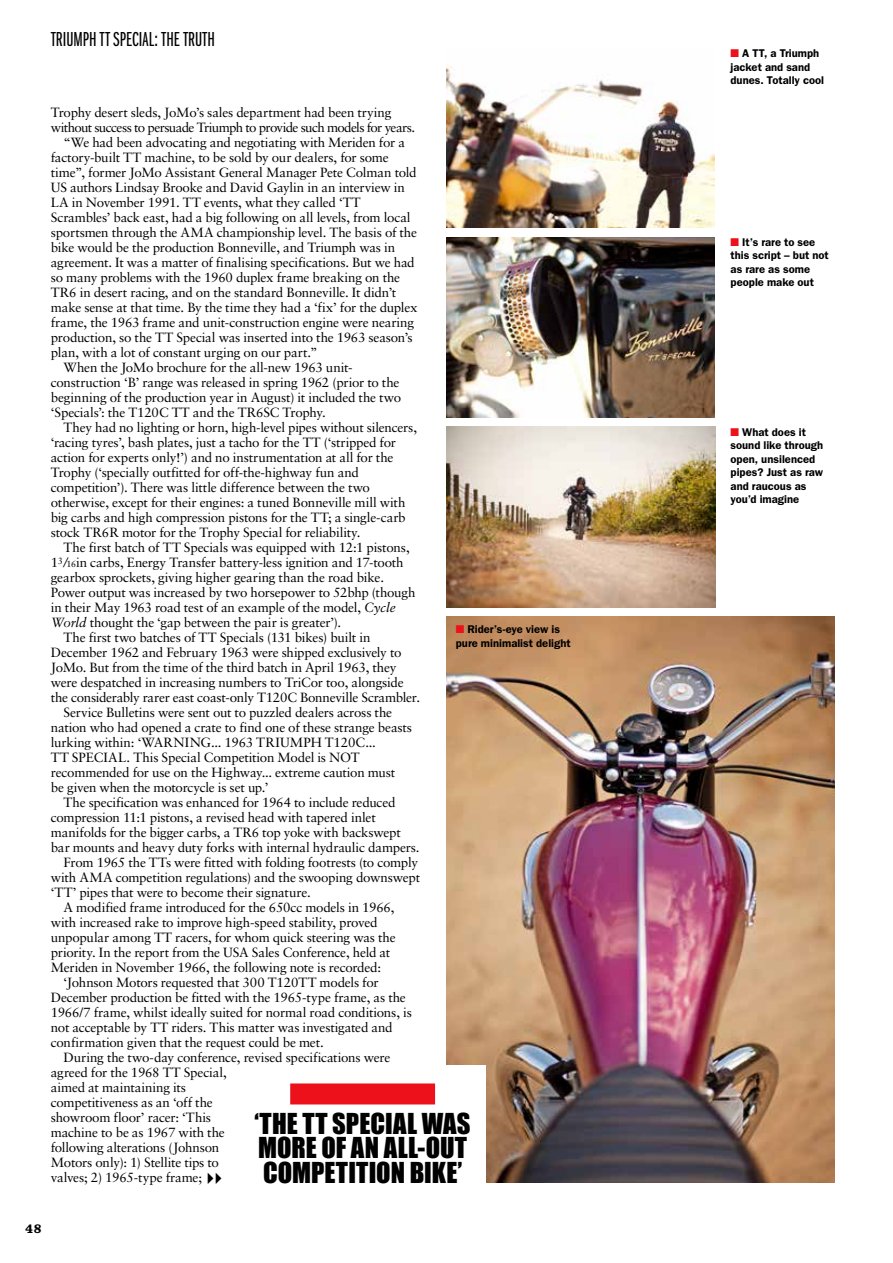
<style>
.page{position:relative;width:893px;height:1263px;background:#fff}
.page>*{position:absolute;margin:0;border:0;box-sizing:border-box;transform-origin:0 0}
.t1{font:26.55px/24.3px "Impact";color:#000}
.t2{font:21px "Franklin Gothic Book X Cmpr";letter-spacing:.01em;color:#000}
.t3{font:13.35px "Sabon";letter-spacing:-.015em;color:#000}
.t4{font:13.35px "Sabon";letter-spacing:-.05em;color:#000}
.t5{font:600 11.25px/13.5px "Franklin Gothic";color:#000}
.t6{font:700 11.25px "Belizio";color:#000}
.s1{font-style:italic}
.s2{font-size:9px}
.s3{color:#ec111a}
</style>
<div class="page">
<img style="left:446px;top:617px;width:388px;height:565px">
<img style="left:446px;top:65px;width:268px;height:162px">
<img style="left:446px;top:427px;width:269px;height:181px">
<img style="left:446px;top:237px;width:268px;height:181px">
<div style="left:242px;top:1065px;width:244px;height:130px;background:#fff"></div>
<div style="left:290px;top:1083px;width:145px;height:21px;background:#ec111a"></div>
<h2 class="t2" style="left:51px;top:28px;width:166px">TRIUMPH TT SPECIAL: THE TRUTH</h2>
<p class="t3" style="left:51px;top:104px;width:342px">Trophy desert sleds, JoMo’s sales department had been trying</p>
<p class="t4" style="left:51px;top:119px;width:366px">without success to persuade Triumph to provide such models for years.</p>
<p class="t3" style="left:64px;top:134px;width:343px">“We had been advocating and negotiating with Meriden for a</p>
<p class="t3" style="left:51px;top:149px;width:339px">factory-built TT machine, to be sold by our dealers, for some</p>
<p class="t3" style="left:51px;top:164px;width:367px">time”, former JoMo Assistant General Manager Pete Colman told</p>
<p class="t3" style="left:51px;top:179px;width:356px">US authors Lindsay Brooke and David Gaylin in an interview in</p>
<p class="t3" style="left:51px;top:194px;width:312px">LA in November 1991. TT events, what they called ‘TT</p>
<p class="t3" style="left:51px;top:209px;width:361px">Scrambles’ back east, had a big following on all levels, from local</p>
<p class="t3" style="left:51px;top:224px;width:368px">sportsmen through the AMA championship level. The basis of the</p>
<p class="t3" style="left:51px;top:239px;width:346px">bike would be the production Bonneville, and Triumph was in</p>
<p class="t3" style="left:51px;top:254px;width:365px">agreement. It was a matter of finalising specifications. But we had</p>
<p class="t3" style="left:51px;top:270px;width:351px">so many problems with the 1960 duplex frame breaking on the</p>
<p class="t3" style="left:51px;top:285px;width:347px">TR6 in desert racing, and on the standard Bonneville. It didn’t</p>
<p class="t3" style="left:51px;top:300px;width:368px">make sense at that time. By the time they had a ‘fix’ for the duplex</p>
<p class="t3" style="left:51px;top:315px;width:365px">frame, the 1963 frame and unit-construction engine were nearing</p>
<p class="t3" style="left:51px;top:330px;width:363px">production, so the TT Special was inserted into the 1963 season’s</p>
<p class="t3" style="left:51px;top:345px;width:268px">plan, with a lot of constant urging on our part.”</p>
<p class="t3" style="left:64px;top:360px;width:291px">When the JoMo brochure for the all-new 1963 unit-</p>
<p class="t3" style="left:51px;top:375px;width:350px">construction ‘B’ range was released in spring 1962 (prior to the</p>
<p class="t3" style="left:51px;top:390px;width:352px">beginning of the production year in August) it included the two</p>
<p class="t3" style="left:51px;top:405px;width:276px">‘Specials’: the T120C TT and the TR6SC Trophy.</p>
<p class="t3" style="left:64px;top:420px;width:355px">They had no lighting or horn, high-level pipes without silencers,</p>
<p class="t3" style="left:51px;top:435px;width:347px">‘racing tyres’, bash plates, just a tacho for the TT (‘stripped for</p>
<p class="t3" style="left:51px;top:450px;width:344px">action for experts only!’) and no instrumentation at all for the</p>
<p class="t3" style="left:51px;top:465px;width:310px">Trophy (‘specially outfitted for off-the-highway fun and</p>
<p class="t3" style="left:51px;top:480px;width:321px">competition’). There was little difference between the two</p>
<p class="t3" style="left:51px;top:495px;width:356px">otherwise, except for their engines: a tuned Bonneville mill with</p>
<p class="t3" style="left:51px;top:510px;width:356px">big carbs and high compression pistons for the TT; a single-carb</p>
<p class="t3" style="left:51px;top:525px;width:311px">stock TR6R motor for the Trophy Special for reliability.</p>
<p class="t3" style="left:64px;top:540px;width:348px">The first batch of TT Specials was equipped with 12:1 pistons,</p>
<p class="t3" style="left:51px;top:554px;width:354px">1<sup>3</sup><span class="s1">/</span><span class="s2">16</span>in carbs, Energy Transfer battery-less ignition and 17-tooth</p>
<p class="t3" style="left:51px;top:569px;width:335px">gearbox sprockets, giving higher gearing than the road bike.</p>
<p class="t3" style="left:51px;top:584px;width:366px">Power output was increased by two horsepower to 52bhp (though</p>
<p class="t3" style="left:51px;top:599px;width:346px">in their May 1963 road test of an example of the model, <span class="s1">Cycle</span></p>
<p class="t3" style="left:51px;top:614px;width:292px"><span class="s1">World</span> thought the ‘gap between the pair is greater’).</p>
<p class="t3" style="left:64px;top:629px;width:308px">The first two batches of TT Specials (131 bikes) built in</p>
<p class="t3" style="left:51px;top:644px;width:352px">December 1962 and February 1963 were shipped exclusively to</p>
<p class="t3" style="left:51px;top:659px;width:347px">JoMo. But from the time of the third batch in April 1963, they</p>
<p class="t3" style="left:51px;top:674px;width:354px">were despatched in increasing numbers to TriCor too, alongside</p>
<p class="t3" style="left:51px;top:689px;width:371px">the considerably rarer east coast-only T120C Bonneville Scrambler.</p>
<p class="t3" style="left:64px;top:704px;width:330px">Service Bulletins were sent out to puzzled dealers across the</p>
<p class="t3" style="left:51px;top:720px;width:363px">nation who had opened a crate to find one of these strange beasts</p>
<p class="t3" style="left:51px;top:735px;width:326px">lurking within: ‘WARNING... 1963 TRIUMPH T120C...</p>
<p class="t3" style="left:51px;top:749px;width:311px">TT SPECIAL. This Special Competition Model is NOT</p>
<p class="t3" style="left:51px;top:764px;width:346px">recommended for use on the Highway... extreme caution must</p>
<p class="t3" style="left:51px;top:779px;width:219px">be given when the motorcycle is set up.’</p>
<p class="t3" style="left:64px;top:794px;width:334px">The specification was enhanced for 1964 to include reduced</p>
<p class="t3" style="left:51px;top:809px;width:326px">compression 11:1 pistons, a revised head with tapered inlet</p>
<p class="t3" style="left:51px;top:824px;width:351px">manifolds for the bigger carbs, a TR6 top yoke with backswept</p>
<p class="t3" style="left:51px;top:839px;width:370px">bar mounts and heavy duty forks with internal hydraulic dampers.</p>
<p class="t3" style="left:64px;top:854px;width:356px">From 1965 the TTs were fitted with folding footrests (to comply</p>
<p class="t3" style="left:51px;top:869px;width:371px">with AMA competition regulations) and the swooping downswept</p>
<p class="t3" style="left:51px;top:884px;width:262px">‘TT’ pipes that were to become their signature.</p>
<p class="t3" style="left:64px;top:899px;width:333px">A modified frame introduced for the 650cc models in 1966,</p>
<p class="t3" style="left:51px;top:914px;width:328px">with increased rake to improve high-speed stability, proved</p>
<p class="t3" style="left:51px;top:929px;width:346px">unpopular among TT racers, for whom quick steering was the</p>
<p class="t3" style="left:51px;top:945px;width:341px">priority. In the report from the USA Sales Conference, held at</p>
<p class="t3" style="left:51px;top:960px;width:332px">Meriden in November 1966, the following note is recorded:</p>
<p class="t3" style="left:64px;top:975px;width:317px">‘Johnson Motors requested that 300 T120TT models for</p>
<p class="t3" style="left:51px;top:990px;width:357px">December production be fitted with the 1965-type frame, as the</p>
<p class="t3" style="left:51px;top:1005px;width:363px">1966/7 frame, whilst ideally suited for normal road conditions, is</p>
<p class="t3" style="left:51px;top:1020px;width:343px">not acceptable by TT riders. This matter was investigated and</p>
<p class="t3" style="left:51px;top:1035px;width:274px">confirmation given that the request could be met.</p>
<p class="t3" style="left:64px;top:1050px;width:328px">During the two-day conference, revised specifications were</p>
<p class="t3" style="left:51px;top:1065px;width:177px">agreed for the 1968 TT Special,</p>
<p class="t3" style="left:51px;top:1080px;width:137px">aimed at maintaining its</p>
<p class="t3" style="left:51px;top:1095px;width:163px">competitiveness as an ‘off the</p>
<p class="t3" style="left:51px;top:1110px;width:162px">showroom floor’ racer: ‘This</p>
<p class="t3" style="left:51px;top:1125px;width:175px">machine to be as 1967 with the</p>
<p class="t3" style="left:51px;top:1140px;width:170px">following alterations (Johnson</p>
<p class="t3" style="left:51px;top:1155px;width:170px">Motors only): 1) Stellite tips to</p>
<p class="t3" style="left:51px;top:1170px;width:153px">valves; 2) 1965-type frame;</p>
<p class="t5" style="left:456px;top:623px;width:116px"><span class="s3">■</span> Rider’s-eye view is pure minimalist delight</p>
<h1 class="t1" style="left:255px;top:1110px;width:218px">‘THE TT SPECIAL WAS<br>MORE OF AN ALL-OUT</h1>
<h1 class="t1" style="left:263px;top:1159px;width:201px">COMPETITION BIKE’</h1>
<p class="t6" style="left:25px;top:1221px;width:18px">48</p>
<p class="t5" style="left:730px;top:47px;width:95px"><span class="s3">■</span> A TT, a Triumph jacket and sand dunes. Totally cool</p>
<p class="t5" style="left:730px;top:235px;width:100px"><span class="s3">■</span> It’s rare to see this script – but not as rare as some people make out</p>
<p class="t5" style="left:730px;top:425px;width:94px"><span class="s3">■</span> What does it sound like through open, unsilenced pipes? Just as raw and raucous as you’d imagine</p>
</div>
